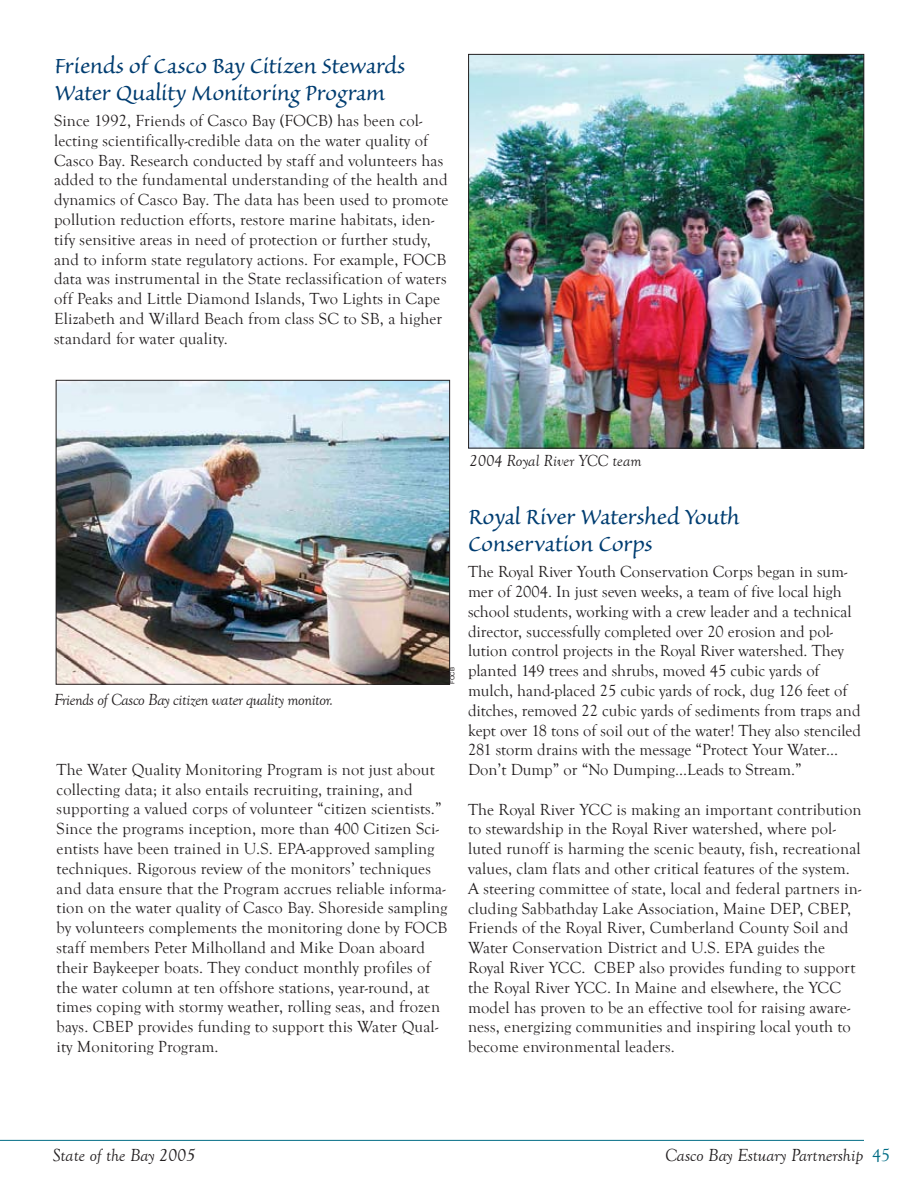
<style>
.page{position:relative;width:918px;height:1188px;background:#fff}
.page>*{position:absolute;margin:0;border:0;box-sizing:border-box;transform-origin:0 0}
.t1{font:27px/27px "Sanvito";letter-spacing:-.01em;color:#003d71}
.t2{font:italic 18px "Goudy Old Style T";color:#231f20}
.t3{font:16.5px/19.8px "Goudy Old Style T";letter-spacing:.01em;color:#231f20}
.t4{font:italic 16.5px "Goudy Old Style T";letter-spacing:-.025em;color:#231f20}
.t5{font:italic 16.5px "Goudy Old Style T";color:#231f20}
.t6{font:6px "Helvetica";color:#231f20}
.s1{font-style:normal;color:#006c85}
</style>
<div class="page">
<hr style="left:0;top:1140px;width:864px;height:1px;background:#006c85">
<img style="left:58px;top:382px;width:390px;height:301px">
<div style="left:56px;top:380px;width:394px;height:305px;border:1px solid #231f20"></div>
<img style="left:470px;top:56px;width:392px;height:390px">
<div style="left:468px;top:54px;width:396px;height:394px;border:1px solid #231f20"></div>
<h1 class="t1" style="left:54px;top:53px;width:353px">Friends of Casco Bay Citizen Stewards<br>Water Quality Monitoring Program</h1>
<p class="t3" style="left:54px;top:111px;width:396px">Since 1992, Friends of Casco Bay (FOCB) has been col&shy;lecting scientifically-credible data on the water quality of Casco Bay. Research conducted by staff and volunteers has added to the fundamental understanding of the health and dynamics of Casco Bay. The data has been used to promote pollution reduction efforts, restore marine habitats, iden&shy;tify sensitive areas in need of protection or further study, and to inform state regulatory actions. For example, FOCB data was instrumental in the State reclassification of waters off Peaks and Little Diamond Islands, Two Lights in Cape Elizabeth and Willard Beach from class SC to SB, a higher standard for water quality.</p>
<p class="t4" style="left:54px;top:691px;width:281px">Friends of Casco Bay citizen water quality monitor.</p>
<p class="t6" style="left:449px;top:684px;width:18px;rotate:-90deg">FOCB</p>
<p class="t3" style="left:57px;top:760px;width:392px">The Water Quality Monitoring Program is not just about collecting data; it also entails recruiting, training, and supporting a valued corps of volunteer “citizen scientists.” Since the programs inception, more than 400 Citizen Sci&shy;entists have been trained in U.S. EPA-approved sampling techniques. Rigorous review of the monitors’ techniques and data ensure that the Program accrues reliable informa&shy;tion on the water quality of Casco Bay. Shoreside sampling by volunteers complements the monitoring done by FOCB staff members Peter Milholland and Mike Doan aboard their Baykeeper boats. They conduct monthly profiles of the water column at ten offshore stations, year-round, at times coping with stormy weather, rolling seas, and frozen bays. CBEP provides funding to support this Water Qual&shy;ity Monitoring Program.</p>
<p class="t5" style="left:470px;top:452px;width:174px">2004 Royal River YCC team</p>
<h1 class="t1" style="left:468px;top:505px;width:273px">Royal River Watershed Youth<br>Conservation Corps</h1>
<p class="t3" style="left:468px;top:562px;width:395px">The Royal River Youth Conservation Corps began in sum&shy;mer of 2004. In just seven weeks, a team of five local high school students, working with a crew leader and a technical director, successfully completed over 20 erosion and pol&shy;lution control projects in the Royal River watershed. They planted 149 trees and shrubs, moved 45 cubic yards of mulch, hand-placed 25 cubic yards of rock, dug 126 feet of ditches, removed 22 cubic yards of sediments from traps and kept over 18 tons of soil out of the water! They also stenciled 281 storm drains with the message “Protect Your Water...<br>Don’t Dump” or “No Dumping...Leads to Stream.”</p>
<p class="t3" style="left:468px;top:800px;width:395px">The Royal River YCC is making an important contribution to stewardship in the Royal River watershed, where pol&shy;luted runoff is harming the scenic beauty, fish, recreational values, clam flats and other critical features of the system.<br>A steering committee of state, local and federal partners in&shy;cluding Sabbathday Lake Association, Maine DEP, CBEP, Friends of the Royal River, Cumberland County Soil and Water Conservation District and U.S. EPA guides the Royal River YCC. CBEP also provides funding to support the Royal River YCC. In Maine and elsewhere, the YCC model has proven to be an effective tool for raising aware&shy;ness, energizing communities and inspiring local youth to become environmental leaders.</p>
<p class="t2" style="left:53px;top:1145px;width:144px">State of the Bay 2005</p>
<p class="t2" style="left:665px;top:1146px;width:227px">Casco Bay Estuary Partnership <span class="s1">45</span></p>
</div>
